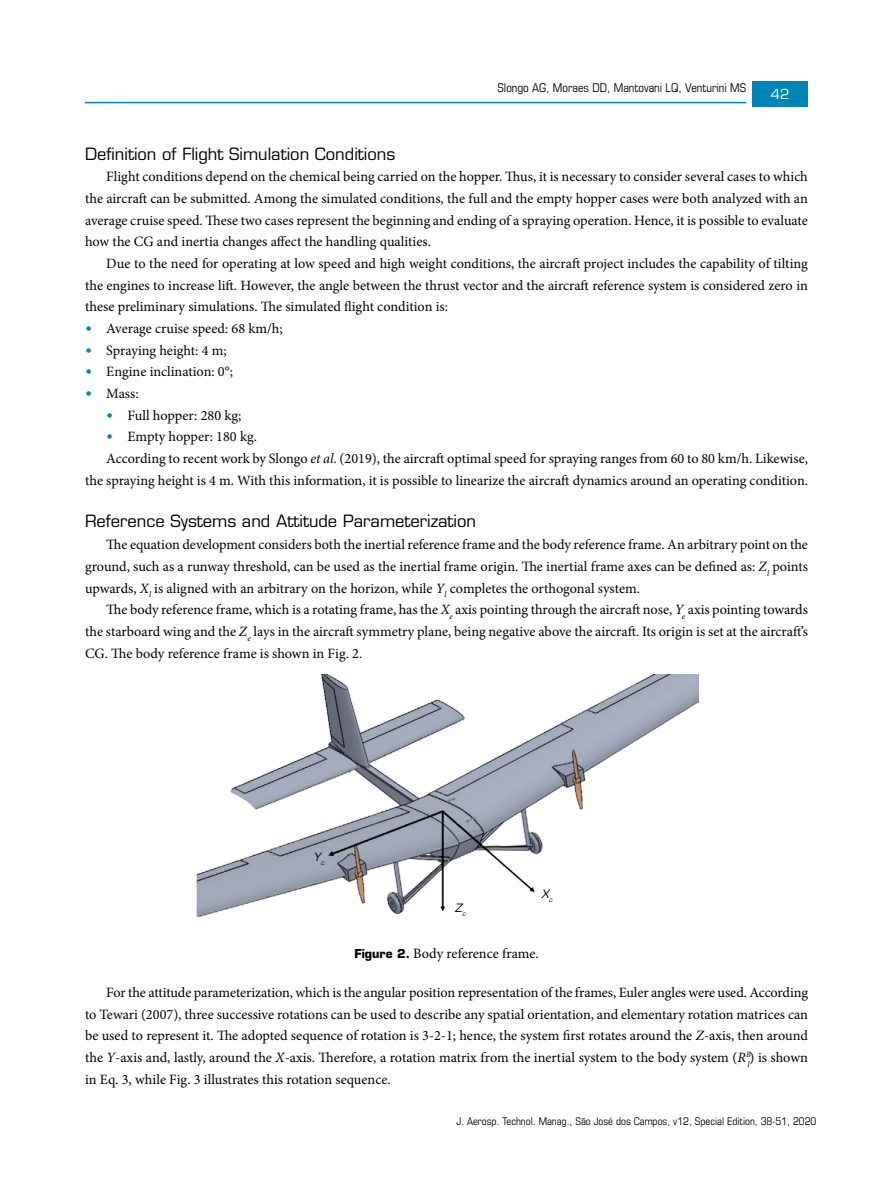
<style>
.page{position:relative;width:893px;height:1191px;background:#fff}
.page>*{position:absolute;margin:0;border:0;box-sizing:border-box;transform-origin:0 0}
.z19_sub__2{font:16.5px "Eurostile LT Std";color:#000}
.z13_texto{font:14.25px/21.8px "Minion Pro";color:#000;text-align:justify}
.z14_texto_bullet_1{font:14.25px "Minion Pro";color:#000}
.z22_figuras_tabelas{font:14.25px "Minion Pro";color:#000}
.t1{font:13.5px "Eurostile LT Std";color:#fff}
.t2{font:condensed 12px "Eurostile LT Std";color:#000}
.z23_tabelas_txt{font:italic 11.25px "Eurostile LT Std";color:#000}
.t3{font:condensed 10.5px "Eurostile LT Std";color:#000}
.s1{font-family:"Eurostile LT Std";font-weight:700;font-size:12px;color:#0084b6}
.s2{font-style:italic}
.s3{font-family:"Eurostile LT Std";font-weight:700;font-size:12px}
</style>
<div class="page">
<hr style="left:85px;top:102px;width:661px;height:1px;background:#0084b6">
<div style="left:753px;top:81px;width:55px;height:25px;background:#0084b6"></div>
<img style="left:196px;top:674px;width:502px;height:243px">
<div style="left:452px;top:899px;width:17px;height:17px;background:#fff"></div>
<div style="left:538px;top:884px;width:17px;height:19px;background:#fff"></div>
<p class="t2" style="left:497px;top:80px;width:250px">Slongo AG, Moraes DD, Mantovani LQ, Venturini MS</p>
<p class="t1" style="left:771px;top:86px;width:20px">42</p>
<p class="z19_sub__2" style="left:85px;top:143px;width:312px">Definition of Flight Simulation Conditions</p>
<p class="z13_texto" style="left:85px;top:166px;width:724px;text-indent:21px">Flight conditions depend on the chemical being carried on the hopper. Thus, it is necessary to consider several cases to which the aircraft can be submitted. Among the simulated conditions, the full and the empty hopper cases were both analyzed with an average cruise speed. These two cases represent the beginning and ending of a spraying operation. Hence, it is possible to evaluate how the CG and inertia changes affect the handling qualities.</p>
<p class="z13_texto" style="left:85px;top:252px;width:724px;text-indent:21px">Due to the need for operating at low speed and high weight conditions, the aircraft project includes the capability of tilting the engines to increase lift. However, the angle between the thrust vector and the aircraft reference system is considered zero in these preliminary simulations. The simulated flight condition is:</p>
<p class="z14_texto_bullet_1" style="left:85px;top:319px;width:199px"><span class="s1">•</span> Average cruise speed: 68 km/h;</p>
<p class="z14_texto_bullet_1" style="left:85px;top:340px;width:143px"><span class="s1">•</span> Spraying height: 4 m;</p>
<p class="z14_texto_bullet_1" style="left:85px;top:362px;width:149px"><span class="s1">•</span> Engine inclination: 0°;</p>
<p class="z14_texto_bullet_1" style="left:85px;top:384px;width:55px"><span class="s1">•</span> Mass:</p>
<p class="z14_texto_bullet_1" style="left:106px;top:405px;width:137px"><span class="s1">•</span> Full hopper: 280 kg;</p>
<p class="z14_texto_bullet_1" style="left:106px;top:427px;width:152px"><span class="s1">•</span> Empty hopper: 180 kg.</p>
<p class="z13_texto" style="left:85px;top:448px;width:724px;text-align:right">According to recent work by Slongo <span class="s2">et al</span>. (2019), the aircraft optimal speed for spraying ranges from 60 to 80 km/h. Likewise, the spraying height is 4 m. With this information, it is possible to linearize the aircraft dynamics around an operating condition.</p>
<p class="z19_sub__2" style="left:85px;top:511px;width:393px">Reference Systems and Attitude Parameterization</p>
<p class="z13_texto" style="left:85px;top:534px;width:724px;text-indent:21px">The equation development considers both the inertial reference frame and the body reference frame. An arbitrary point on the ground, such as a runway threshold, can be used as the inertial frame origin. The inertial frame axes can be defined as: <span class="s2">Z</span><sub>l</sub> points upwards, <span class="s2">X</span><sub>l</sub> is aligned with an arbitrary on the horizon, while <span class="s2">Y</span><sub>l</sub> completes the orthogonal system.</p>
<p class="z13_texto" style="left:85px;top:599px;width:724px;text-indent:21px">The body reference frame, which is a rotating frame, has the <span class="s2">X</span><sub>e</sub> axis pointing through the aircraft nose, <span class="s2">Y</span><sub>e</sub> axis pointing towards the starboard wing and the <span class="s2">Z</span><sub>e</sub> lays in the aircraft symmetry plane, being negative above the aircraft. Its origin is set at the aircraft’s CG. The body reference frame is shown in Fig. 2.</p>
<p class="z23_tabelas_txt" style="left:314px;top:850px;width:12px">Y<sub>c</sub></p>
<p class="z23_tabelas_txt" style="left:455px;top:901px;width:12px">Z<sub>c</sub></p>
<p class="z23_tabelas_txt" style="left:541px;top:887px;width:12px">X<sub>c</sub></p>
<p class="z22_figuras_tabelas" style="left:354px;top:943px;width:186px"><span class="s3">Figure 2.</span> Body reference frame.</p>
<p class="z13_texto" style="left:85px;top:981px;width:724px;text-indent:21px">For the attitude parameterization, which is the angular position representation of the frames, Euler angles were used. According to Tewari (2007), three successive rotations can be used to describe any spatial orientation, and elementary rotation matrices can be used to represent it. The adopted sequence of rotation is 3-2-1; hence, the system first rotates around the <span class="s2">Z</span>-axis, then around the <span class="s2">Y</span>-axis and, lastly, around the <span class="s2">X</span>-axis. Therefore, a rotation matrix from the inertial system to the body system (<span class="s2">R</span><sup>B</sup></p>
<p class="z13_texto" style="left:747px;top:1046px;width:62px"><sub>l</sub>) is shown</p>
<p class="z13_texto" style="left:85px;top:1068px;width:307px">in Eq. 3, while Fig. 3 illustrates this rotation sequence.</p>
<p class="t3" style="left:456px;top:1114px;width:362px">J. Aerosp. Technol. Manag., São José dos Campos, v12, Special Edition, 38-51, 2020</p>
</div>
